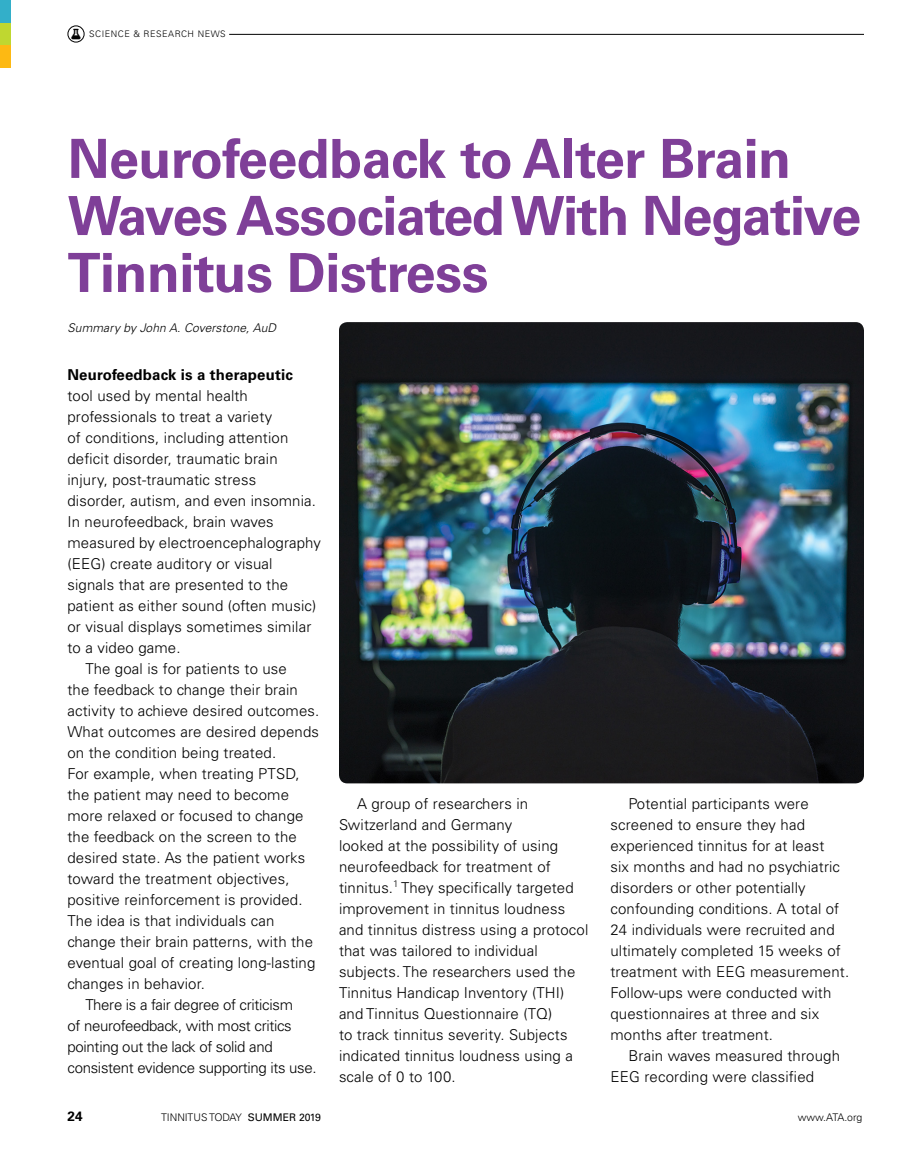
<style>
.page{position:relative;width:918px;height:1175px;background:#fff}
.page>*{position:absolute;margin:0;border:0;box-sizing:border-box;transform-origin:0 0}
.head_1{font:700 54px/57px "Univers";letter-spacing:-.025em;color:#7f3f98}
.bt{font:300 15px/21px "Univers";letter-spacing:.01em;color:#000}
.bt_no_indent{font:300 15px/21px "Univers";letter-spacing:.01em;color:#000}
.bt-2{font:300 15px/21px "Univers";letter-spacing:-.02em;color:#000}
.t1{font:700 13.5px "Univers";color:#000}
.byline{font:italic 300 12px "Univers";letter-spacing:.01em;color:#000}
.t2{font:300 10.5px "Univers";color:#000}
.category{font:300 9px "Univers";letter-spacing:.06em;color:#000}
.s1{font-weight:700}
.s2{font-weight:400}
</style>
<div class="page">
<div style="left:0;top:0;width:10px;height:23px;background:#33afc9"></div>
<div style="left:0;top:23px;width:10px;height:22px;background:#bfd730"></div>
<div style="left:0;top:45px;width:10px;height:23px;background:#fdb913"></div>
<img style="left:339px;top:322px;width:525px;height:461px">
<div style="left:67px;top:25px;width:18px;height:17px;border:1px solid #000;border-radius:50%"></div>
<hr style="left:229px;top:34px;width:635px;height:1px;background:#000">
<p class="category" style="left:89px;top:29px;width:138px">SCIENCE &amp; RESEARCH NEWS</p>
<p class="head_1" style="left:68px;top:131px;width:795px">Neurofeedback to Alter Brain<br>Waves Associated With Negative<br>Tinnitus Distress</p>
<p class="byline" style="left:68px;top:320px;width:210px">Summary by John A. Coverstone, AuD</p>
<p class="bt_no_indent" style="left:68px;top:364px;width:255px"><span class="s1">Neurofeedback is a therapeutic </span>tool used by mental health professionals to treat a variety<br>of conditions, including attention deficit disorder, traumatic brain injury, post-traumatic stress<br>disorder, autism, and even insomnia.<br>In neurofeedback, brain waves measured by electroencephalography (EEG) create auditory or visual signals that are presented to the patient as either sound (often music) or visual displays sometimes similar to a video game.</p>
<p class="bt" style="left:68px;top:658px;width:253px;text-indent:18px">The goal is for patients to use<br>the feedback to change their brain activity to achieve desired outcomes.<br>What outcomes are desired depends on the condition being treated.<br>For example, when treating PTSD, the patient may need to become more relaxed or focused to change the feedback on the screen to the desired state. As the patient works toward the treatment objectives, positive reinforcement is provided.<br>The idea is that individuals can change their brain patterns, with the eventual goal of creating long-lasting changes in behavior.</p>
<p class="bt-2" style="left:68px;top:994px;width:251px;text-indent:18px">There is a fair degree of criticism<br>of neurofeedback, with most critics pointing out the lack of solid and consistent evidence supporting its use.</p>
<p class="bt" style="left:339px;top:793px;width:251px;text-indent:18px">A group of researchers in<br>Switzerland and Germany<br>looked at the possibility of using neurofeedback for treatment of tinnitus.<sup>1</sup> They specifically targeted improvement in tinnitus loudness and tinnitus distress using a protocol that was tailored to individual subjects. The researchers used the<br>Tinnitus Handicap Inventory (THI) and Tinnitus Questionnaire (TQ)<br>to track tinnitus severity. Subjects indicated tinnitus loudness using a scale of 0 to 100.</p>
<p class="bt" style="left:610px;top:793px;width:240px;text-indent:18px">Potential participants were screened to ensure they had experienced tinnitus for at least<br>six months and had no psychiatric disorders or other potentially confounding conditions. A total of<br>24 individuals were recruited and ultimately completed 15 weeks of treatment with EEG measurement.<br>Follow-ups were conducted with questionnaires at three and six months after treatment.</p>
<p class="bt" style="left:610px;top:1045px;width:231px;text-indent:18px">Brain waves measured through<br>EEG recording were classified</p>
<p class="t1" style="left:68px;top:1108px;width:17px">24</p>
<p class="t2" style="left:161px;top:1110px;width:161px">TINNITUS TODAY <span class="s2">SUMMER 2019</span></p>
<p class="t2" style="left:798px;top:1110px;width:66px">www.ATA.org</p>
</div>
